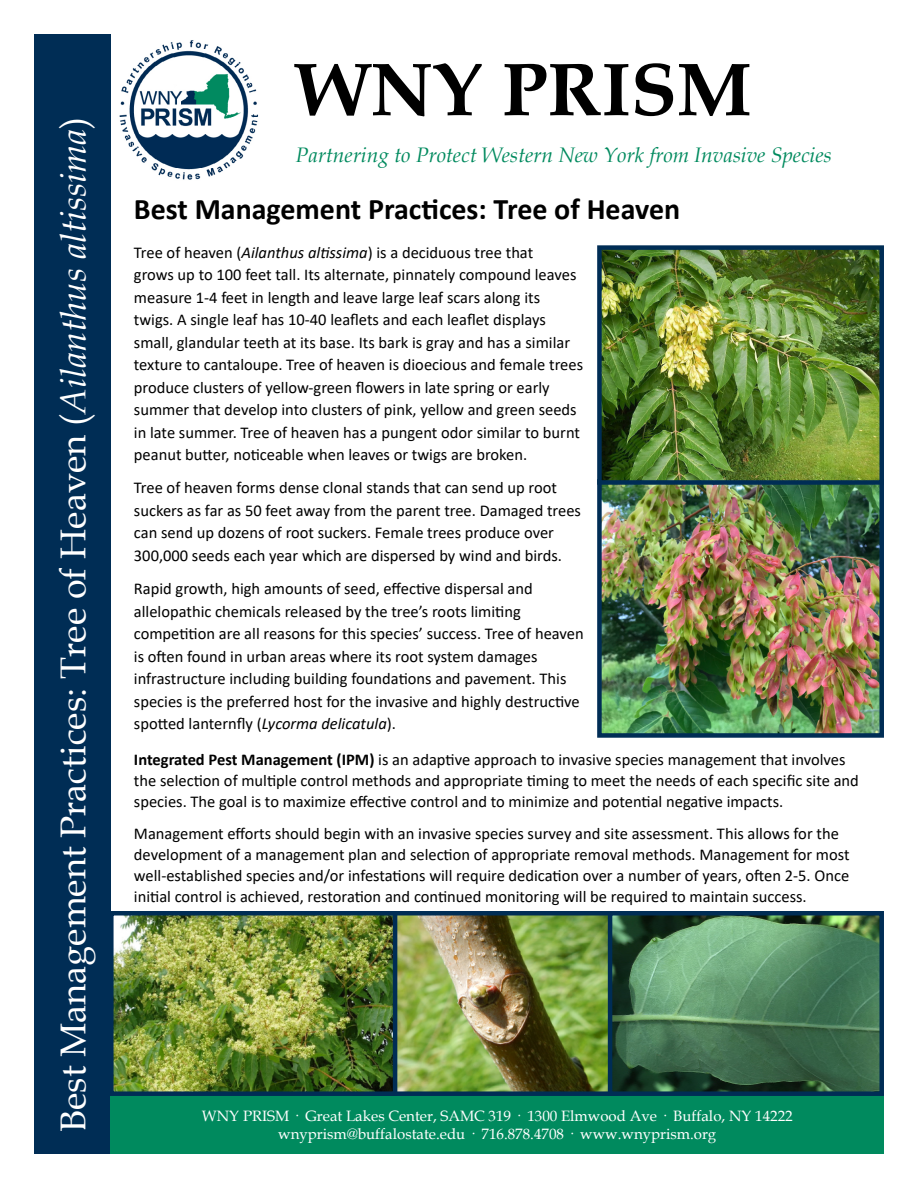
<style>
.page{position:relative;width:918px;height:1188px;background:#fff}
.page>*{position:absolute;margin:0;border:0;box-sizing:border-box;transform-origin:0 0}
.t1{font:700 75px "Book Antiqua";color:#000}
.t2{font:36px "Book Antiqua";color:#fff}
.t3{font:700 30px "Calibri";color:#000}
.t4{font:italic 21px "Book Antiqua";color:#008a5e}
.t5{font:16.5px/22.5px "Calibri";color:#000}
.t6{font:15px/18px "Book Antiqua";color:#fff;text-align:center}
.s1{font-style:italic}
.s2{font-weight:700}
</style>
<div class="page">
<div style="left:34px;top:34px;width:77px;height:1120px;background:#002d55"></div>
<img style="left:119px;top:40px;width:140px;height:140px">
<div style="left:111px;top:1094px;width:773px;height:60px;background:#008a5e"></div>
<img style="left:397px;top:916px;width:211px;height:175px">
<div style="left:353px;top:911px;width:265px;height:185px;border:4px solid #002d55"></div>
<img style="left:602px;top:250px;width:277px;height:483px">
<div style="left:597px;top:479px;width:287px;height:259px;border:4px solid #002d55"></div>
<div style="left:597px;top:245px;width:287px;height:240px;border:4px solid #002d55"></div>
<img style="left:613px;top:916px;width:266px;height:175px">
<div style="left:608px;top:911px;width:276px;height:185px;border:4px solid #002d55"></div>
<img style="left:114px;top:916px;width:278px;height:175px">
<div style="left:109px;top:911px;width:288px;height:185px;border:4px solid #002d55"></div>
<h2 class="t2" style="left:48px;top:1132px;width:1016px;rotate:-90deg">Best Management Practices: Tree of Heaven (<span class="s1">Ailanthus altissima</span>)</h2>
<h1 class="t1" style="left:296px;top:39px;width:458px">WNY PRISM</h1>
<p class="t4" style="left:296px;top:140px;width:538px">Partnering to Protect Western New York from Invasive Species</p>
<h3 class="t3" style="left:134px;top:188px;width:548px">Best Management Practices: Tree of Heaven</h3>
<p class="t5" style="left:134px;top:241px;width:451px">Tree of heaven (<span class="s1">Ailanthus altissima</span>) is a deciduous tree that<br>grows up to 100 feet tall. Its alternate, pinnately compound leaves measure 1-4 feet in length and leave large leaf scars along its twigs. A single leaf has 10-40 leaflets and each leaflet displays small, glandular teeth at its base. Its bark is gray and has a similar texture to cantaloupe. Tree of heaven is dioecious and female trees produce clusters of yellow-green flowers in late spring or early summer that develop into clusters of pink, yellow and green seeds in late summer. Tree of heaven has a pungent odor similar to burnt peanut butter, noticeable when leaves or twigs are broken.</p>
<p class="t5" style="left:134px;top:476px;width:449px">Tree of heaven forms dense clonal stands that can send up root suckers as far as 50 feet away from the parent tree. Damaged trees can send up dozens of root suckers. Female trees produce over 300,000 seeds each year which are dispersed by wind and birds.</p>
<p class="t5" style="left:134px;top:577px;width:451px">Rapid growth, high amounts of seed, effective dispersal and allelopathic chemicals released by the tree’s roots limiting competition are all reasons for this species’ success. Tree of heaven is often found in urban areas where its root system damages infrastructure including building foundations and pavement. This species is the preferred host for the invasive and highly destructive spotted lanternfly (<span class="s1">Lycorma delicatula</span>).</p>
<p class="t5" style="left:134px;top:749px;width:726px;line-height:21px"><span class="s2">Integrated Pest Management (IPM)</span> is an adaptive approach to invasive species management that involves the selection of multiple control methods and appropriate timing to meet the needs of each specific site and species. The goal is to maximize effective control and to minimize and potential negative impacts.</p>
<p class="t5" style="left:134px;top:822px;width:717px;line-height:21px">Management efforts should begin with an invasive species survey and site assessment. This allows for the development of a management plan and selection of appropriate removal methods. Management for most well-established species and/or infestations will require dedication over a number of years, often 2-5. Once initial control is achieved, restoration and continued monitoring will be required to maintain success.</p>
<p class="t6" style="left:202px;top:1106px;width:592px">WNY PRISM · Great Lakes Center, SAMC 319 · 1300 Elmwood Ave · Buffalo, NY 14222 wnyprism@buffalostate.edu · 716.878.4708 · www.wnyprism.org</p>
</div>
